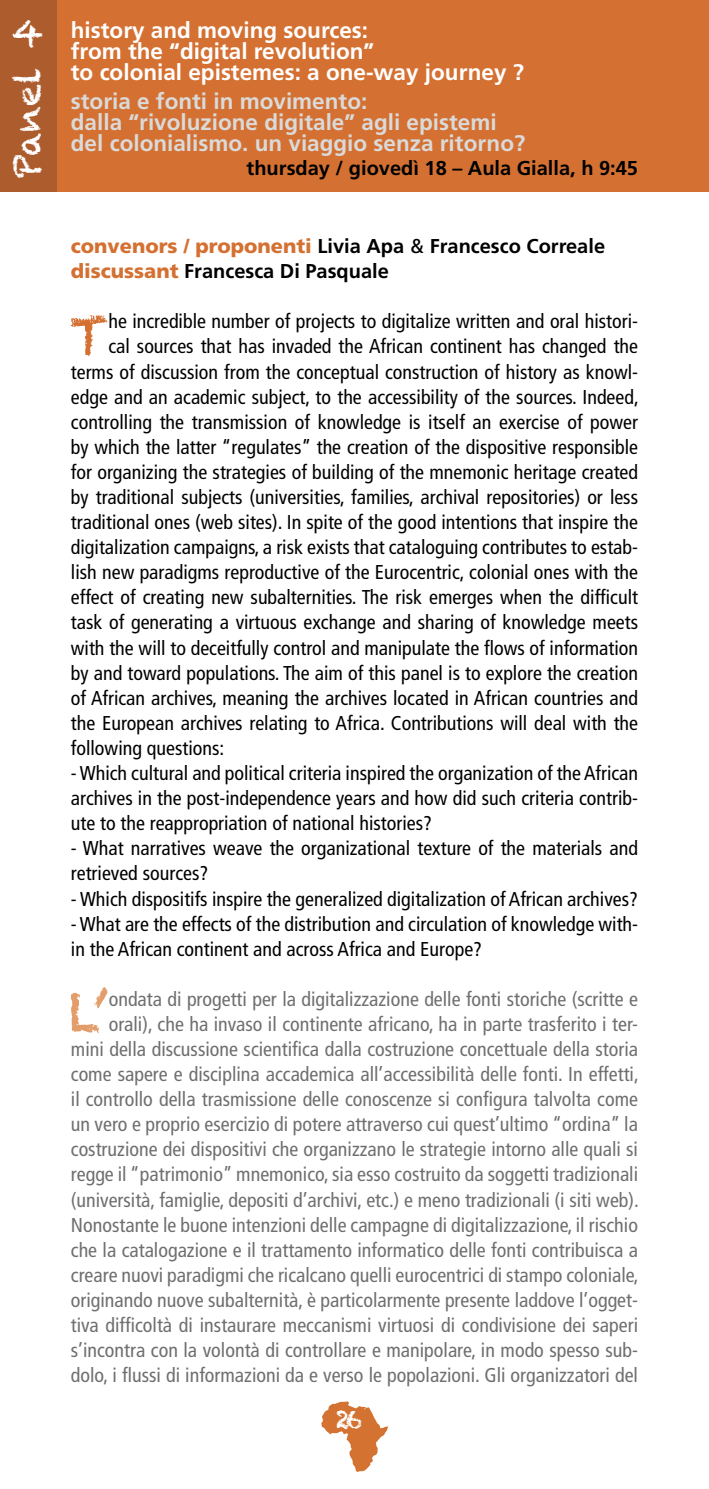
<style>
.page{position:relative;width:709px;height:1489px;background:#fff}
.page>*{position:absolute;margin:0;border:0;box-sizing:border-box;transform-origin:0 0}
.t1{font:50.5px "Chalkduster";color:#e29d6b}
.t2{font:50.5px "Chalkduster";color:#d47132}
.t3{font:35px "Chalkduster";color:#fff}
.t4{font:25px "Chalkduster";color:#fff}
.t5{font:700 22.5px/21.2px "Frutiger";color:#dadada}
.t6{font:700 22.5px/21.2px "Frutiger";color:#fff}
.t7{font:condensed 20px/25px "Frutiger";color:#000}
.t8{font:condensed 20px/25px "Frutiger";color:#706f6f;text-align:right}
.t9{font:700 20px/25px "Frutiger";color:#000}
.s1{font-family:"Chalkduster";font-weight:400;font-size:35px}
.s2{font-weight:900;color:#d47132}
.s3{font-weight:400}
</style>
<div class="page">
<svg style="left:321px;top:1401px;width:67px;height:70px"></svg>
<div style="left:56px;top:0;width:653px;height:191px;background:#d47132"></div>
<div style="left:0;top:0;width:56px;height:191px;background:#ac5c2d"></div>
<p class="t6" style="left:71px;top:19px;width:455px;text-indent:-59px"><span class="s1">4</span> history and moving sources:<br>from the “digital revolution”<br>to colonial epistemes: a one-way journey ?</p>
<p class="t5" style="left:71px;top:90px;width:456px">storia e fonti in movimento:<br>dalla “rivoluzione digitale” agli epistemi del colonialismo. un viaggio senza ritorno?</p>
<p class="t9" style="left:247px;top:156px;width:393px">thursday / giovedì 18 – Aula Gialla, h 9:45</p>
<h2 class="t3" style="left:7px;top:179px;width:113px;rotate:-90deg">Panel</h2>
<p class="t9" style="left:71px;top:233px;width:535px"><span class="s2">convenors / proponenti</span> Livia Apa <span class="s3">&amp;</span> Francesco Correale <span class="s2">discussant</span> Francesca Di Pasquale</p>
<h1 class="t2" style="left:70px;top:306px;width:40px">T</h1>
<p class="t7" style="left:108px;top:309px;width:531px">he incredible number of projects to digitalize written and oral histori-</p>
<p class="t7" style="left:108px;top:334px;width:531px">cal sources that has invaded the African continent has changed the</p>
<p class="t7" style="left:71px;top:359px;width:568px">terms of discussion from the conceptual construction of history as knowl-</p>
<p class="t7" style="left:71px;top:384px;width:569px">edge and an academic subject, to the accessibility of the sources. Indeed,</p>
<p class="t7" style="left:71px;top:409px;width:568px">controlling the transmission of knowledge is itself an exercise of power</p>
<p class="t7" style="left:71px;top:434px;width:568px">by which the latter “regulates” the creation of the dispositive responsible</p>
<p class="t7" style="left:71px;top:459px;width:568px">for organizing the strategies of building of the mnemonic heritage created</p>
<p class="t7" style="left:71px;top:484px;width:568px">by traditional subjects (universities, families, archival repositories) or less</p>
<p class="t7" style="left:71px;top:510px;width:568px">traditional ones (web sites). In spite of the good intentions that inspire the</p>
<p class="t7" style="left:71px;top:535px;width:568px">digitalization campaigns, a risk exists that cataloguing contributes to estab-</p>
<p class="t7" style="left:71px;top:560px;width:568px">lish new paradigms reproductive of the Eurocentric, colonial ones with the</p>
<p class="t7" style="left:71px;top:585px;width:568px">effect of creating new subalternities. The risk emerges when the difficult</p>
<p class="t7" style="left:71px;top:610px;width:568px">task of generating a virtuous exchange and sharing of knowledge meets</p>
<p class="t7" style="left:71px;top:635px;width:569px">with the will to deceitfully control and manipulate the flows of information</p>
<p class="t7" style="left:71px;top:660px;width:569px">by and toward populations. The aim of this panel is to explore the creation</p>
<p class="t7" style="left:71px;top:685px;width:568px">of African archives, meaning the archives located in African countries and</p>
<p class="t7" style="left:71px;top:710px;width:568px">the European archives relating to Africa. Contributions will deal with the</p>
<p class="t7" style="left:71px;top:735px;width:155px">following questions:</p>
<p class="t7" style="left:71px;top:760px;width:568px;text-align:justify">- Which cultural and political criteria inspired the organization of the African archives in the post-independence years and how did such criteria contrib&shy;ute to the reappropriation of national histories?</p>
<p class="t7" style="left:71px;top:836px;width:568px">- What narratives weave the organizational texture of the materials and retrieved sources?</p>
<p class="t7" style="left:71px;top:886px;width:568px">- Which dispositifs inspire the generalized digitalization of African archives?</p>
<p class="t7" style="left:71px;top:911px;width:568px">- What are the effects of the distribution and circulation of knowledge with&shy;in the African continent and across Africa and Europe?</p>
<h1 class="t1" style="left:68px;top:983px;width:42px">L’</h1>
<p class="t8" style="left:71px;top:986px;width:569px">ondata di progetti per la digitalizzazione delle fonti storiche (scritte e orali), che ha invaso il continente africano, ha in parte trasferito i ter-<br>mini della discussione scientifica dalla costruzione concettuale della storia come sapere e disciplina accademica all’accessibilità delle fonti. In effetti, il controllo della trasmissione delle conoscenze si configura talvolta come un vero e proprio esercizio di potere attraverso cui quest’ultimo “ordina” la costruzione dei dispositivi che organizzano le strategie intorno alle quali si regge il “patrimonio” mnemonico, sia esso costruito da soggetti tradizionali (università, famiglie, depositi d’archivi, etc.) e meno tradizionali (i siti web).<br>Nonostante le buone intenzioni delle campagne di digitalizzazione, il rischio che la catalogazione e il trattamento informatico delle fonti contribuisca a creare nuovi paradigmi che ricalcano quelli eurocentrici di stampo coloniale, originando nuove subalternità, è particolarmente presente laddove l’ogget&shy;tiva difficoltà di instaurare meccanismi virtuosi di condivisione dei saperi s’incontra con la volontà di controllare e manipolare, in modo spesso sub&shy;dolo, i flussi di informazioni da e verso le popolazioni. Gli organizzatori del</p>
<p class="t4" style="left:336px;top:1404px;width:28px">26</p>
</div>
